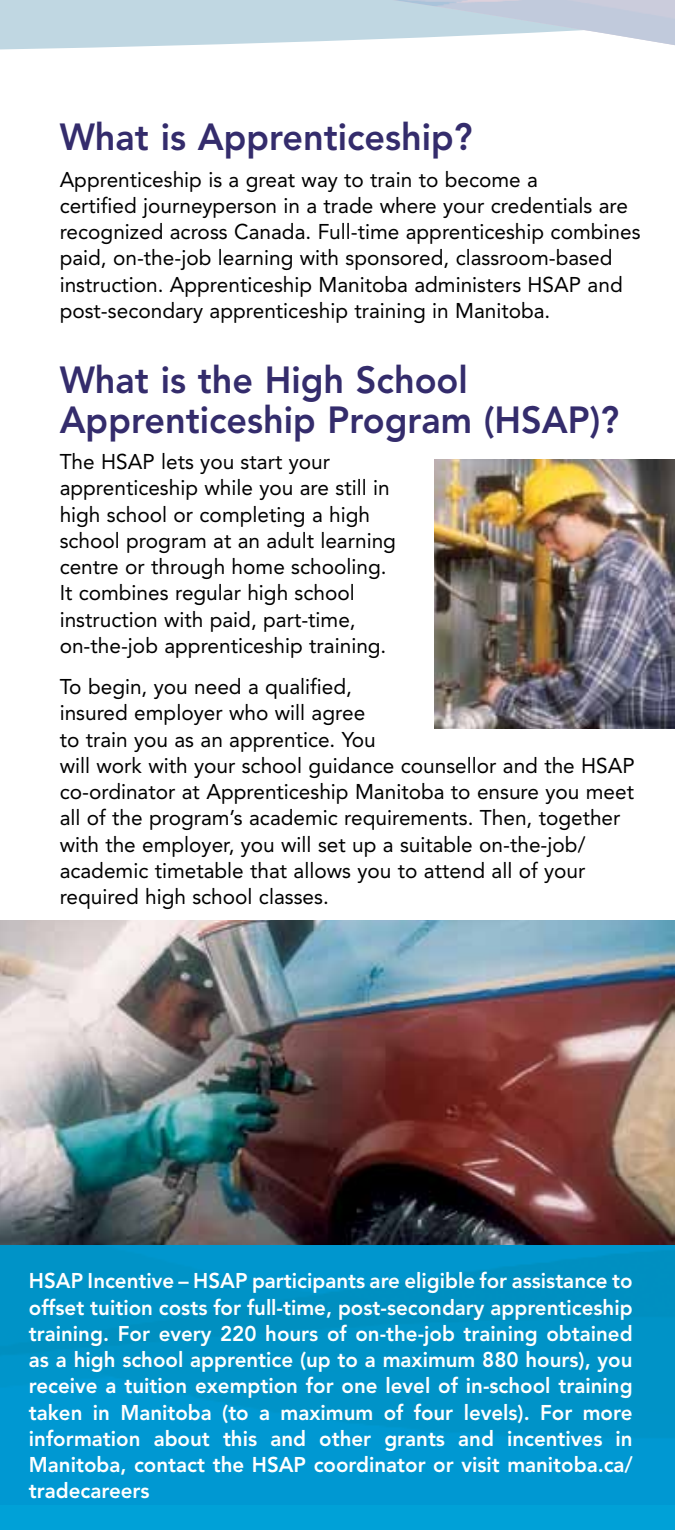
<style>
.page{position:relative;width:675px;height:1530px;background:#fff}
.page>*{position:absolute;margin:0;border:0;box-sizing:border-box;transform-origin:0 0}
.t1{font:800 37.5px/40px "Avenir";color:#342c6c;scale:.96 1}
.t2{font:21.25px/26.2px "Avenir";color:#000}
.t3{font:800 21.25px/26.2px "Avenir";color:#fff;text-align:justify}
</style>
<div class="page">
<svg style="left:0;top:0;width:393px;height:50px;background:#c6dbe5"></svg>
<img style="left:435px;top:459px;width:240px;height:270px">
<img style="left:0;top:921px;width:675px;height:324px">
<div style="left:0;top:1245px;width:675px;height:285px;background:linear-gradient(to right,#0097ce,#0094ca)"></div>
<h1 class="t1" style="left:60px;top:117px;width:432px">What is Apprenticeship?</h1>
<p class="t2" style="left:60px;top:166px;width:582px">Apprenticeship is a great way to train to become a<br>certified journeyperson in a trade where your credentials are recognized across Canada. Full-time apprenticeship combines paid, on-the-job learning with sponsored, classroom-based instruction. Apprenticeship Manitoba administers HSAP and post-secondary apprenticeship training in Manitoba.</p>
<h1 class="t1" style="left:60px;top:360px;width:584px">What is the High School<br>Apprenticeship Program (HSAP)?</h1>
<p class="t2" style="left:60px;top:449px;width:338px">The HSAP lets you start your apprenticeship while you are still in high school or completing a high school program at an adult learning centre or through home schooling.<br>It combines regular high school instruction with paid, part-time, on-the-job apprenticeship training.</p>
<p class="t2" style="left:60px;top:674px;width:577px">To begin, you need a qualified,<br>insured employer who will agree<br>to train you as an apprentice. You<br>will work with your school guidance counsellor and the HSAP co-ordinator at Apprenticeship Manitoba to ensure you meet all of the program’s academic requirements. Then, together with the employer, you will set up a suitable on-the-job/ academic timetable that allows you to attend all of your required high school classes.</p>
<p class="t3" style="left:29px;top:1268px;width:605px">HSAP Incentive – HSAP participants are eligible for assistance to offset tuition costs for full-time, post-secondary apprenticeship training. For every 220 hours of on-the-job training obtained as a high school apprentice (up to a maximum 880 hours), you receive a tuition exemption for one level of in-school training taken in Manitoba (to a maximum of four levels). For more information about this and other grants and incentives in Manitoba, contact the HSAP coordinator or visit manitoba.ca/ tradecareers</p>
</div>
